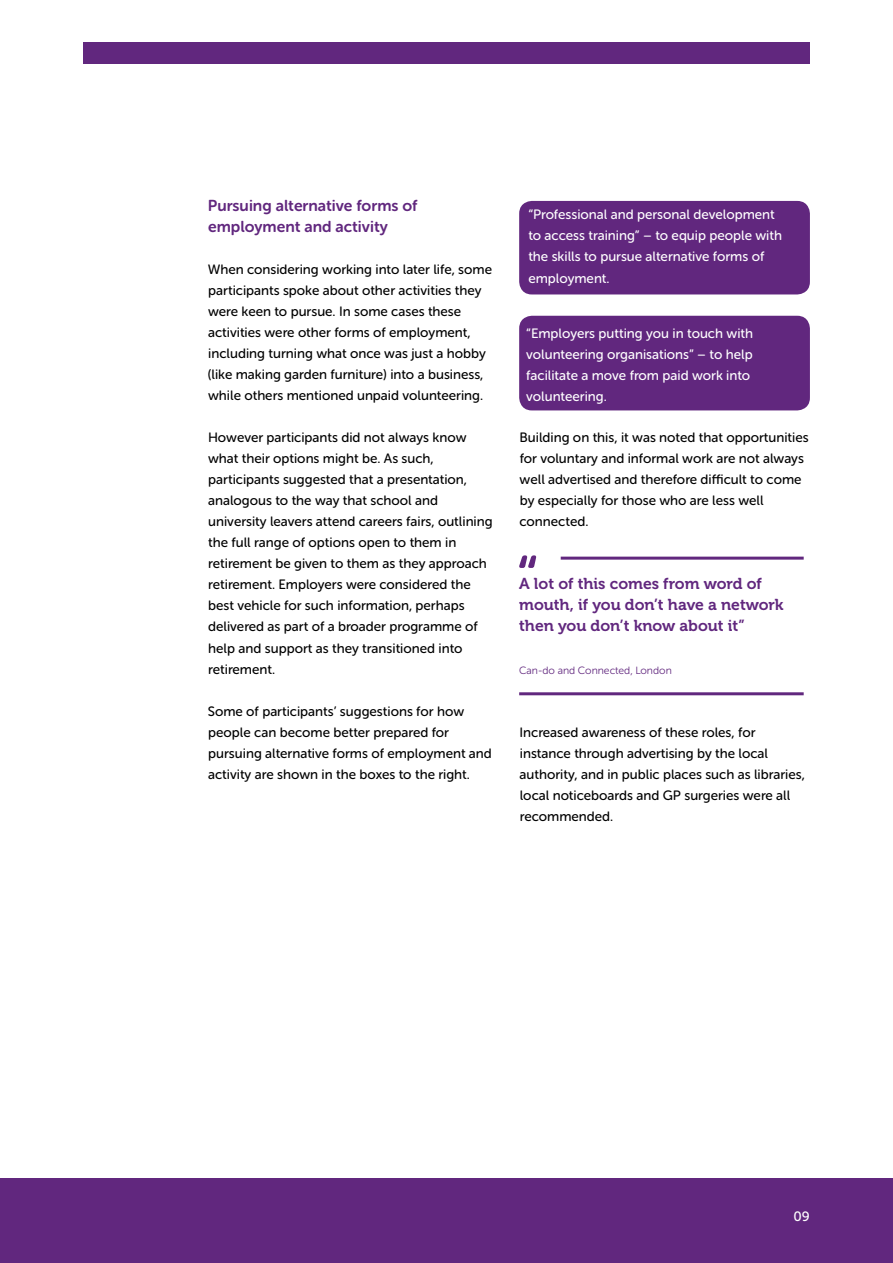
<style>
.page{position:relative;width:893px;height:1263px;background:#fff}
.page>*{position:absolute;margin:0;border:0;box-sizing:border-box;transform-origin:0 0}
.t1{font:15.75px/21px "Museo 700";color:#61277e}
.t2{font:15.75px/21px "Museo Sans Rounded 700";color:#61277e}
.t3{font:13.5px/21px "Museo Sans Rounded 500";color:#000}
.t4{font:13.5px/21px "Museo Sans Rounded 500";color:#fff}
.t5{font:10.5px "Museo Sans Rounded 300";color:#61277e}
</style>
<div class="page">
<div style="left:0;top:1179px;width:893px;height:84px;background:#61277e"></div>
<div style="left:83px;top:42px;width:727px;height:21px;background:#61277e"></div>
<hr style="left:561px;top:557px;width:243px;height:3px;background:#61277e">
<hr style="left:519px;top:692px;width:285px;height:3px;background:#61277e">
<svg style="left:519px;top:555px;width:17px;height:13px"></svg>
<div style="left:519px;top:201px;width:291px;height:93px;background:#61277e;border-radius:13px"></div>
<div style="left:519px;top:316px;width:291px;height:94px;background:#61277e;border-radius:13px"></div>
<p class="t2" style="left:208px;top:195px;width:211px">Pursuing alternative forms of employment and activity</p>
<p class="t3" style="left:208px;top:259px;width:286px">When considering working into later life, some participants spoke about other activities they were keen to pursue. In some cases these activities were other forms of employment, including turning what once was just a hobby (like making garden furniture) into a business, while others mentioned unpaid volunteering.</p>
<p class="t3" style="left:208px;top:427px;width:286px">However participants did not always know what their options might be. As such, participants suggested that a presentation, analogous to the way that school and university leavers attend careers fairs, outlining the full range of options open to them in retirement be given to them as they approach retirement. Employers were considered the best vehicle for such information, perhaps delivered as part of a broader programme of help and support as they transitioned into retirement.</p>
<p class="t3" style="left:208px;top:701px;width:286px">Some of participants’ suggestions for how people can become better prepared for pursuing alternative forms of employment and activity are shown in the boxes to the right.</p>
<p class="t4" style="left:528px;top:204px;width:255px">“Professional and personal development to access training” – to equip people with the skills to pursue alternative forms of employment.</p>
<p class="t4" style="left:526px;top:322px;width:228px">“Employers putting you in touch with volunteering organisations” – to help facilitate a move from paid work into volunteering.</p>
<p class="t3" style="left:519px;top:427px;width:291px">Building on this, it was noted that opportunities for voluntary and informal work are not always well advertised and therefore difficult to come by especially for those who are less well connected.</p>
<p class="t1" style="left:519px;top:574px;width:266px">A lot of this comes from word of mouth, if you don’t have a network then you don’t know about it”</p>
<p class="t5" style="left:519px;top:664px;width:154px">Can-do and Connected, London</p>
<p class="t3" style="left:519px;top:722px;width:287px">Increased awareness of these roles, for instance through advertising by the local authority, and in public places such as libraries, local noticeboards and GP surgeries were all recommended.</p>
<p class="t4" style="left:793px;top:1206px;width:18px">09</p>
</div>
